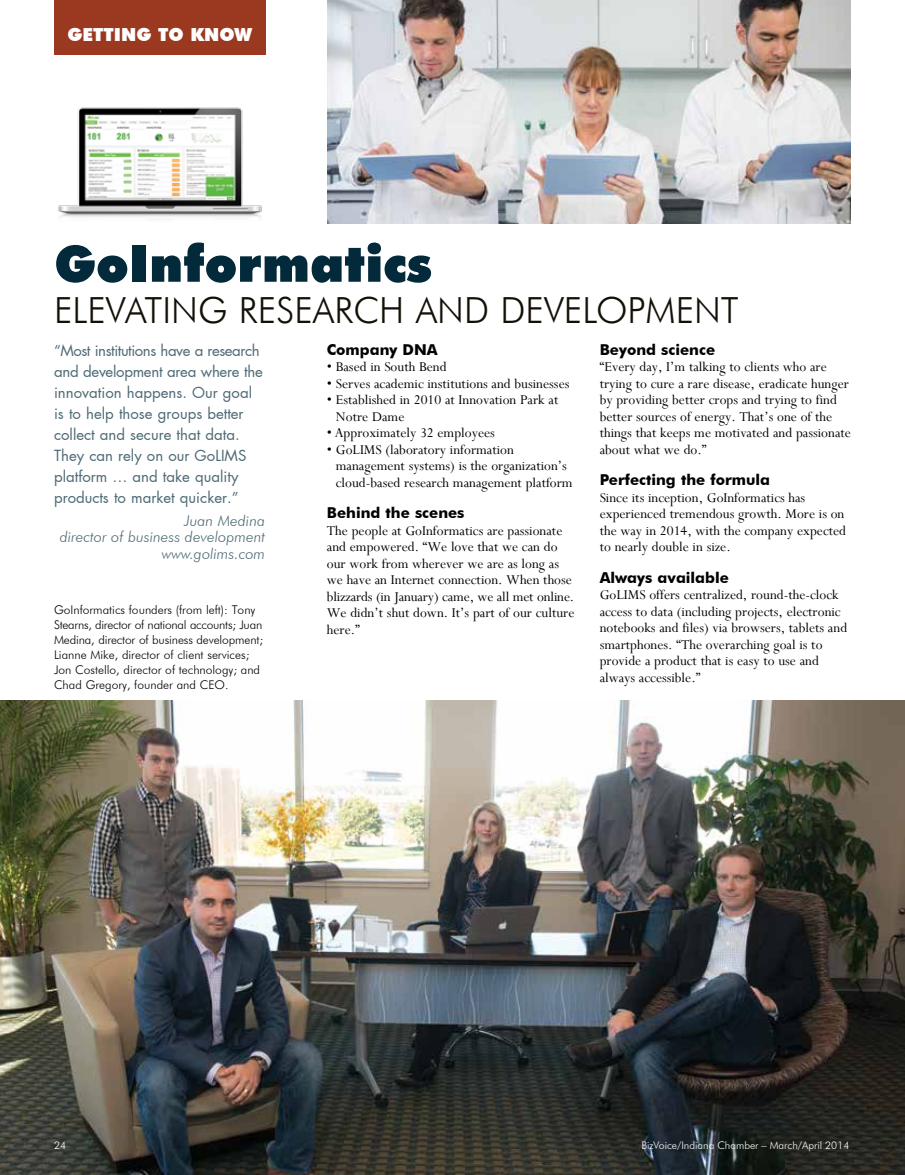
<style>
.page{position:relative;width:905px;height:1175px;background:#fff}
.page>*{position:absolute;margin:0;border:0;box-sizing:border-box;transform-origin:0 0}
.t1{font:900 50.4px "Futura BT";color:#022a3a}
.t2{font:300 36px "Futura BT";color:#141006}
.t3{font:900 18px "Futura BT";color:#fff}
.t4{font:15px/16.5px "Perpetua";color:#000}
.t5{font:15px/21px "Futura";color:#4e6a75}
.t6{font:700 15px "Futura BT";color:#000}
.t7{font:italic 300 15px/16.5px "Futura BT";color:#4e6a75;text-align:right}
.t8{font:300 12px/15px "Futura BT";color:#000}
.t9{font:300 10.5px "Futura BT";color:#fff}
</style>
<div class="page">
<img style="left:0;top:701px;width:904px;height:473px">
<div style="left:54px;top:0;width:212px;height:54px;background:#9a3820"></div>
<img style="left:327px;top:0;width:523px;height:223px">
<img style="left:58px;top:107px;width:204px;height:111px">
<hr style="left:904px;top:821px;width:1px;height:353px;background:#000;opacity:.75">
<p class="t3" style="left:68px;top:23px;width:186px">Getting to Know</p>
<h1 class="t1" style="left:54px;top:233px;width:379px">GoInformatics</h1>
<h2 class="t2" style="left:54px;top:288px;width:39px">Elevating</h2>
<h2 class="t2" style="left:239px;top:288px;width:40px">Research</h2>
<h2 class="t2" style="left:415px;top:288px;width:25px">and</h2>
<h2 class="t2" style="left:500px;top:288px;width:48px">Development</h2>
<p class="t5" style="left:54px;top:339px;width:210px">“Most institutions have a research and development area where the innovation happens. Our goal is to help those groups better collect and secure that data.<br>They can rely on our GoLIMS platform … and take quality products to market quicker.”</p>
<p class="t7" style="left:60px;top:512px;width:207px">Juan Medina<br>director of business development www.golims.com</p>
<p class="t8" style="left:54px;top:602px;width:211px">GoInformatics founders (from left): Tony Stearns, director of national accounts; Juan Medina, director of business development; Lianne Mike, director of client services; Jon Costello, director of technology; and Chad Gregory, founder and CEO.</p>
<p class="t6" style="left:327px;top:340px;width:112px">Company DNA</p>
<p class="t4" style="left:327px;top:358px;width:121px">• Based in South Bend</p>
<p class="t4" style="left:327px;top:375px;width:244px">• Serves academic institutions and businesses</p>
<p class="t4" style="left:336px;top:391px;width:224px;text-indent:-9px">• Established in 2010 at Innovation Park at<br>Notre Dame</p>
<p class="t4" style="left:327px;top:424px;width:169px">• Approximately 32 employees</p>
<p class="t4" style="left:336px;top:441px;width:238px;text-indent:-9px">• GoLIMS (laboratory information management systems) is the organization’s cloud-based research management platform</p>
<p class="t6" style="left:327px;top:503px;width:139px">Behind the scenes</p>
<p class="t4" style="left:327px;top:521px;width:249px">The people at GoInformatics are passionate and empowered. “We love that we can do our work from wherever we are as long as we have an Internet connection. When those blizzards (in January) came, we all met online.<br>We didn’t shut down. It’s part of our culture here.”</p>
<p class="t6" style="left:599px;top:340px;width:117px">Beyond science</p>
<p class="t4" style="left:599px;top:358px;width:253px">“Every day, I’m talking to clients who are trying to cure a rare disease, eradicate hunger by providing better crops and trying to find better sources of energy. That’s one of the things that keeps me motivated and passionate about what we do.”</p>
<p class="t6" style="left:599px;top:470px;width:172px">Perfecting the formula</p>
<p class="t4" style="left:599px;top:489px;width:248px">Since its inception, GoInformatics has experienced tremendous growth. More is on the way in 2014, with the company expected to nearly double in size.</p>
<p class="t6" style="left:599px;top:568px;width:131px">Always available</p>
<p class="t4" style="left:599px;top:586px;width:249px">GoLIMS offers centralized, round-the-clock access to data (including projects, electronic notebooks and files) via browsers, tablets and smartphones. “The overarching goal is to provide a product that is easy to use and always accessible.”</p>
<p class="t9" style="left:54px;top:1139px;width:14px">24</p>
<p class="t9" style="left:641px;top:1139px;width:209px">BizVoice/Indiana Chamber – March/April 2014</p>
</div>
